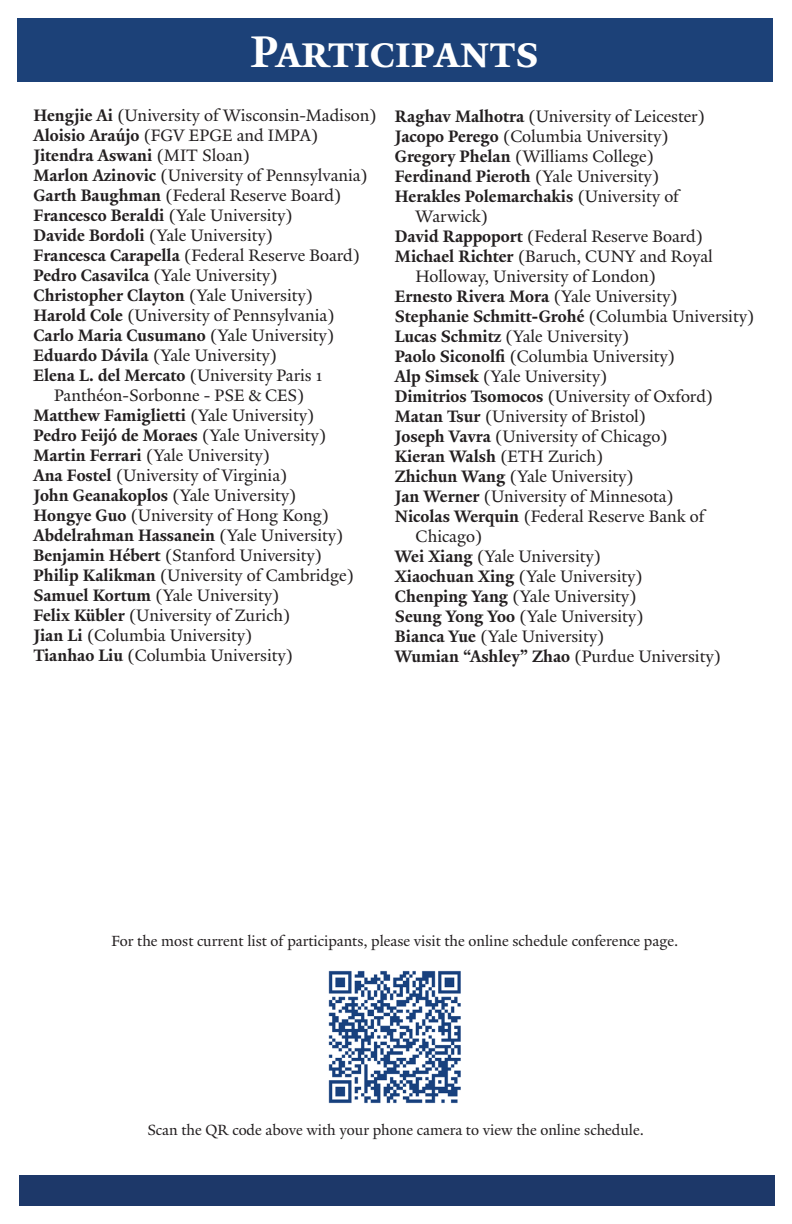
<style>
.page{position:relative;width:792px;height:1224px;background:#fff}
.page>*{position:absolute;margin:0;border:0;box-sizing:border-box;transform-origin:0 0}
.t1{font:700 48px "Yale New";letter-spacing:-.02em;color:#fff}
.t2{font:18px "Yale New";color:#231f20}
.t3{font:700 18px "Yale New";color:#231f20}
.t4{font:16px "Yale New";color:#231f20}
.s1{font-weight:700}
.s2{font-weight:400}
</style>
<div class="page">
<div style="left:19px;top:1175px;width:756px;height:31px;background:#1d3869"></div>
<div style="left:17px;top:18px;width:756px;height:64px;background:#1c4178"></div>
<img style="left:328px;top:970px;width:133px;height:134px">
<p class="t1" style="left:251px;top:23px;width:290px">Participants</p>
<p class="t2" style="left:33px;top:105px;width:345px"><span class="s1">Hengjie Ai</span> (University of Wisconsin-Madison)</p>
<p class="t2" style="left:33px;top:125px;width:287px"><span class="s1">Aloisio Araújo</span> (FGV EPGE and IMPA)</p>
<p class="t3" style="left:33px;top:145px;width:218px">Jitendra Aswani <span class="s2">(MIT Sloan)</span></p>
<p class="t2" style="left:33px;top:165px;width:336px"><span class="s1">Marlon Azinovic</span> (University of Pennsylvania)</p>
<p class="t2" style="left:33px;top:185px;width:310px"><span class="s1">Garth Baughman</span> (Federal Reserve Board)</p>
<p class="t3" style="left:33px;top:205px;width:261px">Francesco Beraldi <span class="s2">(Yale University)</span></p>
<p class="t2" style="left:33px;top:225px;width:241px"><span class="s1">Davide Bordoli</span> (Yale University)</p>
<p class="t2" style="left:33px;top:245px;width:328px"><span class="s1">Francesca Carapella</span> (Federal Reserve Board)</p>
<p class="t2" style="left:33px;top:265px;width:246px"><span class="s1">Pedro Casavilca</span> (Yale University)</p>
<p class="t3" style="left:33px;top:285px;width:281px">Christopher Clayton <span class="s2">(Yale University)</span></p>
<p class="t2" style="left:33px;top:305px;width:303px"><span class="s1">Harold Cole</span> (University of Pennsylvania)</p>
<p class="t3" style="left:33px;top:325px;width:302px">Carlo Maria Cusumano <span class="s2">(Yale University)</span></p>
<p class="t2" style="left:33px;top:345px;width:245px"><span class="s1">Eduardo Dávila</span> (Yale University)</p>
<p class="t3" style="left:33px;top:365px;width:291px">Elena L. del Mercato <span class="s2">(University Paris 1</span></p>
<p class="t2" style="left:54px;top:385px;width:252px">Panthéon-Sorbonne - PSE &amp; CES)</p>
<p class="t3" style="left:33px;top:405px;width:283px">Matthew Famiglietti <span class="s2">(Yale University)</span></p>
<p class="t3" style="left:33px;top:425px;width:295px">Pedro Feijó de Moraes <span class="s2">(Yale University)</span></p>
<p class="t2" style="left:33px;top:445px;width:238px"><span class="s1">Martin Ferrari</span> (Yale University)</p>
<p class="t2" style="left:33px;top:465px;width:256px"><span class="s1">Ana Fostel</span> (University of Virginia)</p>
<p class="t2" style="left:33px;top:485px;width:265px"><span class="s1">John Geanakoplos</span> (Yale University)</p>
<p class="t2" style="left:33px;top:505px;width:297px"><span class="s1">Hongye Guo</span> (University of Hong Kong)</p>
<p class="t3" style="left:33px;top:525px;width:312px">Abdelrahman Hassanein <span class="s2">(Yale University)</span></p>
<p class="t2" style="left:33px;top:545px;width:290px"><span class="s1">Benjamin Hébert</span> (Stanford University)</p>
<p class="t2" style="left:33px;top:565px;width:322px"><span class="s1">Philip Kalikman</span> (University of Cambridge)</p>
<p class="t2" style="left:33px;top:585px;width:248px"><span class="s1">Samuel Kortum</span> (Yale University)</p>
<p class="t2" style="left:33px;top:605px;width:259px"><span class="s1">Felix Kübler</span> (University of Zurich)</p>
<p class="t2" style="left:33px;top:625px;width:221px"><span class="s1">Jian Li</span> (Columbia University)</p>
<p class="t2" style="left:33px;top:645px;width:261px"><span class="s1">Tianhao Liu</span> (Columbia University)</p>
<p class="t2" style="left:395px;top:106px;width:312px"><span class="s1">Raghav Malhotra</span> (University of Leicester)</p>
<p class="t2" style="left:395px;top:126px;width:275px"><span class="s1">Jacopo Perego</span> (Columbia University)</p>
<p class="t2" style="left:395px;top:146px;width:261px"><span class="s1">Gregory Phelan</span> (Williams College)</p>
<p class="t3" style="left:395px;top:166px;width:266px">Ferdinand Pieroth <span class="s2">(Yale University)</span></p>
<p class="t3" style="left:395px;top:186px;width:285px">Herakles Polemarchakis <span class="s2">(University of</span></p>
<p class="t2" style="left:416px;top:206px;width:74px">Warwick)</p>
<p class="t2" style="left:395px;top:226px;width:310px"><span class="s1">David Rappoport</span> (Federal Reserve Board)</p>
<p class="t2" style="left:395px;top:246px;width:319px"><span class="s1">Michael Richter</span> (Baruch, CUNY and Royal</p>
<p class="t2" style="left:416px;top:266px;width:242px">Holloway, University of London)</p>
<p class="t3" style="left:395px;top:286px;width:284px">Ernesto Rivera Mora <span class="s2">(Yale University)</span></p>
<p class="t3" style="left:395px;top:306px;width:361px">Stephanie Schmitt-Grohé <span class="s2">(Columbia University)</span></p>
<p class="t2" style="left:395px;top:326px;width:236px"><span class="s1">Lucas Schmitz</span> (Yale University)</p>
<p class="t2" style="left:395px;top:346px;width:282px"><span class="s1">Paolo Siconolfi</span> (Columbia University)</p>
<p class="t2" style="left:395px;top:366px;width:214px"><span class="s1">Alp Simsek</span> (Yale University)</p>
<p class="t2" style="left:395px;top:386px;width:320px"><span class="s1">Dimitrios Tsomocos</span> (University of Oxford)</p>
<p class="t2" style="left:395px;top:406px;width:253px"><span class="s1">Matan Tsur</span> (University of Bristol)</p>
<p class="t2" style="left:395px;top:426px;width:274px"><span class="s1">Joseph Vavra</span> (University of Chicago)</p>
<p class="t3" style="left:395px;top:446px;width:210px">Kieran Walsh <span class="s2">(ETH Zurich)</span></p>
<p class="t2" style="left:395px;top:466px;width:241px"><span class="s1">Zhichun Wang</span> (Yale University)</p>
<p class="t2" style="left:395px;top:486px;width:281px"><span class="s1">Jan Werner</span> (University of Minnesota)</p>
<p class="t2" style="left:395px;top:506px;width:311px"><span class="s1">Nicolas Werquin</span> (Federal Reserve Bank of</p>
<p class="t2" style="left:416px;top:526px;width:68px">Chicago)</p>
<p class="t2" style="left:395px;top:546px;width:208px"><span class="s1">Wei Xiang</span> (Yale University)</p>
<p class="t2" style="left:395px;top:566px;width:250px"><span class="s1">Xiaochuan Xing</span> (Yale University)</p>
<p class="t2" style="left:395px;top:586px;width:243px"><span class="s1">Chenping Yang</span> (Yale University)</p>
<p class="t2" style="left:395px;top:606px;width:250px"><span class="s1">Seung Yong Yoo</span> (Yale University)</p>
<p class="t2" style="left:395px;top:626px;width:211px"><span class="s1">Bianca Yue</span> (Yale University)</p>
<p class="t3" style="left:395px;top:646px;width:328px">Wumian “Ashley” Zhao <span class="s2">(Purdue University)</span></p>
<p class="t4" style="left:111px;top:931px;width:568px">For the most current list of participants, please visit the online schedule conference page.</p>
<p class="t4" style="left:147px;top:1121px;width:498px">Scan the QR code above with your phone camera to view the online schedule.</p>
</div>
